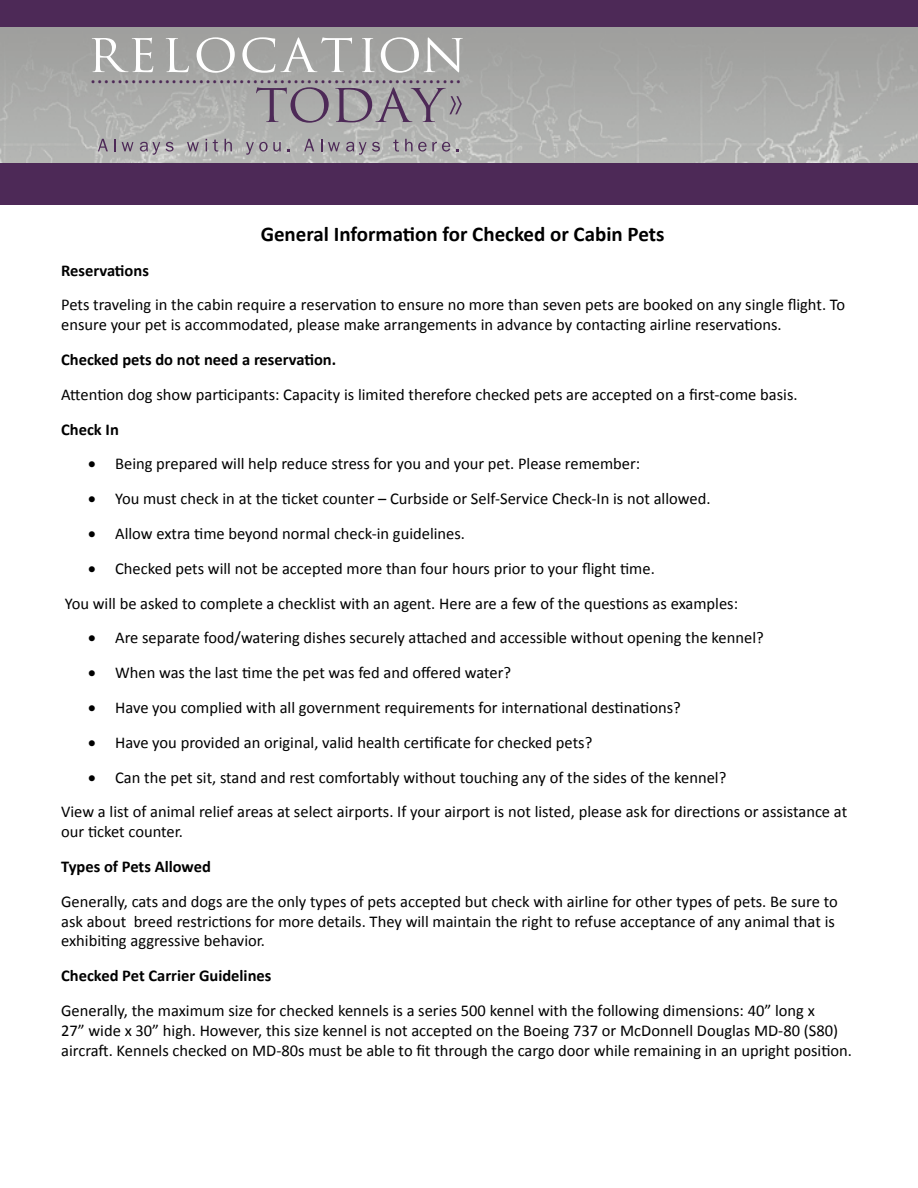
<style>
.page{position:relative;width:918px;height:1188px;background:#fff}
.page>*{position:absolute;margin:0;border:0;box-sizing:border-box;transform-origin:0 0}
.t1{font:24px "Myriad Pro";color:#4d2957}
.t2{font:700 21px "Calibri";color:#000}
.t3{font:16.5px/19.8px "Calibri";color:#000}
.t4{font:700 16.5px "Calibri";color:#000}
</style>
<div class="page">
<img style="left:0;top:25px;width:918px;height:137px">
<div style="left:0;top:0;width:917px;height:26px;background:#4d2957"></div>
<div style="left:0;top:163px;width:918px;height:41px;background:#4d2957"></div>
<svg style="left:98px;top:139px;width:10px;height:12px"></svg>
<svg style="left:115px;top:139px;width:1px;height:12px"></svg>
<svg style="left:122px;top:142px;width:11px;height:9px"></svg>
<svg style="left:140px;top:142px;width:20px;height:13px"></svg>
<svg style="left:166px;top:142px;width:8px;height:10px"></svg>
<svg style="left:187px;top:142px;width:12px;height:9px"></svg>
<svg style="left:206px;top:139px;width:1px;height:12px"></svg>
<svg style="left:213px;top:140px;width:5px;height:12px"></svg>
<svg style="left:225px;top:139px;width:7px;height:12px"></svg>
<svg style="left:246px;top:142px;width:35px;height:13px"></svg>
<svg style="left:304px;top:139px;width:10px;height:12px"></svg>
<svg style="left:321px;top:139px;width:1px;height:12px"></svg>
<svg style="left:328px;top:142px;width:12px;height:9px"></svg>
<svg style="left:346px;top:142px;width:34px;height:13px"></svg>
<svg style="left:393px;top:140px;width:6px;height:12px"></svg>
<svg style="left:405px;top:139px;width:45px;height:13px"></svg>
<svg style="left:92px;top:38px;width:61px;height:34px"></svg>
<svg style="left:166px;top:38px;width:23px;height:34px"></svg>
<svg style="left:197px;top:37px;width:38px;height:36px"></svg>
<svg style="left:242px;top:37px;width:110px;height:36px;background:#b2b2b1"></svg>
<svg style="left:362px;top:38px;width:12px;height:34px"></svg>
<svg style="left:381px;top:37px;width:82px;height:36px"></svg>
<svg style="left:256px;top:87px;width:73px;height:36px;background:#989199"></svg>
<svg style="left:335px;top:87px;width:127px;height:35px;background:#9a949c"></svg>
<h1 class="t1" style="left:90px;top:60px;width:372px">.......................................................</h1>
<p class="t2" style="left:261px;top:221px;width:405px">General Information for Checked or Cabin Pets</p>
<p class="t4" style="left:61px;top:260px;width:89px">Reservations</p>
<p class="t3" style="left:61px;top:294px;width:785px">Pets traveling in the cabin require a reservation to ensure no more than seven pets are booked on any single flight. To ensure your pet is accommodated, please make arrangements in advance by contacting airline reservations.</p>
<p class="t4" style="left:61px;top:349px;width:277px">Checked pets do not need a reservation.</p>
<p class="t3" style="left:61px;top:384px;width:738px">Attention dog show participants: Capacity is limited therefore checked pets are accepted on a first-come basis.</p>
<p class="t4" style="left:61px;top:419px;width:59px">Check In</p>
<p class="t3" style="left:88px;top:453px;width:554px">• Being prepared will help reduce stress for you and your pet. Please remember:</p>
<p class="t3" style="left:88px;top:488px;width:624px">• You must check in at the ticket counter – Curbside or Self-Service Check-In is not allowed.</p>
<p class="t3" style="left:88px;top:523px;width:378px">• Allow extra time beyond normal check-in guidelines.</p>
<p class="t3" style="left:65px;top:550px;width:675px;line-height:34.8px;text-indent:23px">• Checked pets will not be accepted more than four hours prior to your flight time.<br>You will be asked to complete a checklist with an agent. Here are a few of the questions as examples:</p>
<p class="t3" style="left:88px;top:627px;width:677px">• Are separate food/watering dishes securely attached and accessible without opening the kennel?</p>
<p class="t3" style="left:88px;top:662px;width:424px">• When was the last time the pet was fed and offered water?</p>
<p class="t3" style="left:88px;top:697px;width:594px">• Have you complied with all government requirements for international destinations?</p>
<p class="t3" style="left:88px;top:732px;width:506px">• Have you provided an original, valid health certificate for checked pets?</p>
<p class="t3" style="left:61px;top:759px;width:788px;line-height:34.8px;text-indent:27px">• Can the pet sit, stand and rest comfortably without touching any of the sides of the kennel?<br>View a list of animal relief areas at select airports. If your airport is not listed, please ask for directions or assistance at</p>
<p class="t3" style="left:61px;top:821px;width:123px">our ticket counter.</p>
<p class="t4" style="left:61px;top:856px;width:151px">Types of Pets Allowed</p>
<p class="t3" style="left:61px;top:891px;width:778px">Generally, cats and dogs are the only types of pets accepted but check with airline for other types of pets. Be sure to ask about breed restrictions for more details. They will maintain the right to refuse acceptance of any animal that is exhibiting aggressive behavior.</p>
<p class="t4" style="left:61px;top:965px;width:212px">Checked Pet Carrier Guidelines</p>
<p class="t3" style="left:61px;top:1000px;width:792px">Generally, the maximum size for checked kennels is a series 500 kennel with the following dimensions: 40” long x<br>27” wide x 30” high. However, this size kennel is not accepted on the Boeing 737 or McDonnell Douglas MD-80 (S80) aircraft. Kennels checked on MD-80s must be able to fit through the cargo door while remaining in an upright position.</p>
</div>
